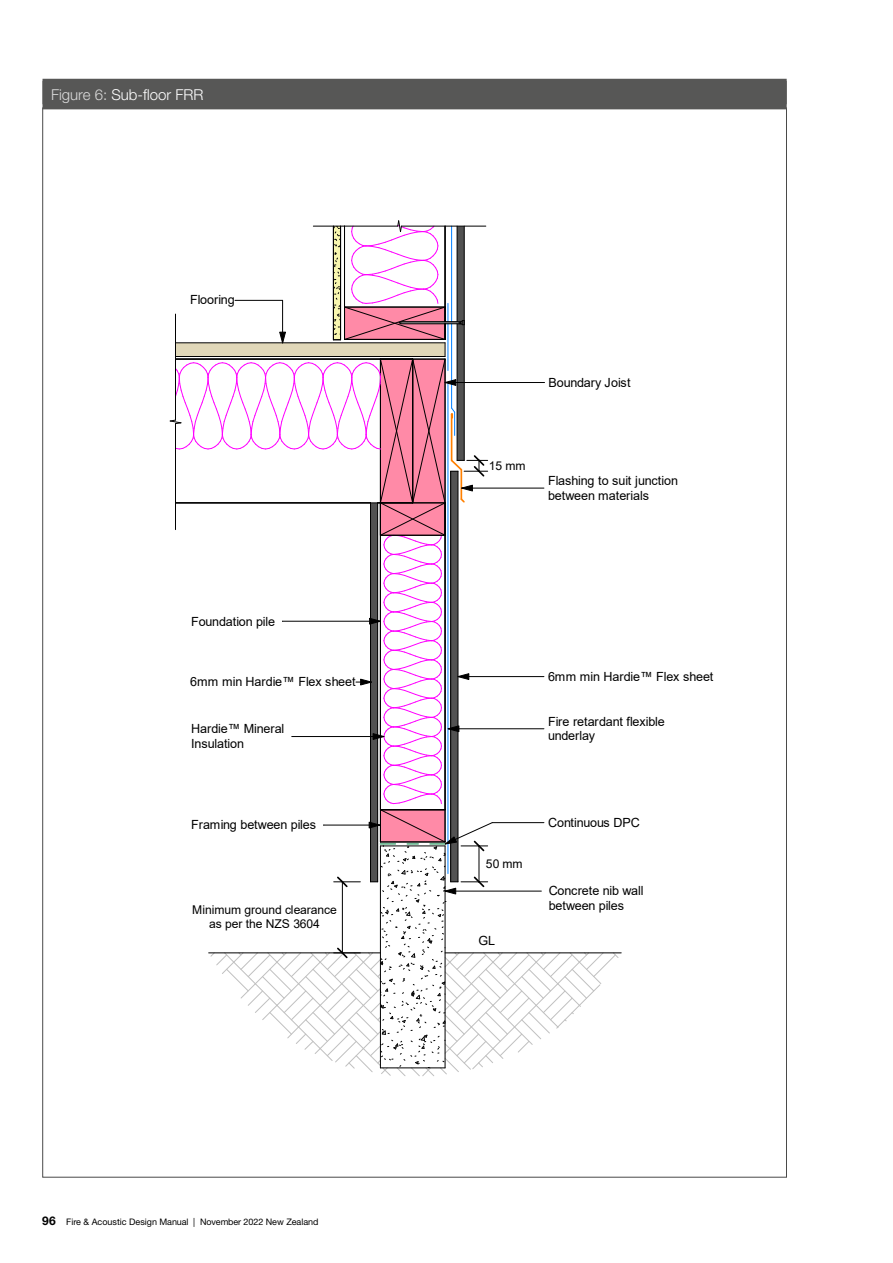
<style>
.page{position:relative;width:893px;height:1263px;background:#fff}
.page>*{position:absolute;margin:0;border:0;box-sizing:border-box;transform-origin:0 0}
.t1{font:300 15px "Helvetica Neue LT Pro";color:#fff}
.t2{font:12.6px/14.2px "Arial";letter-spacing:-.01em;color:#000}
.t3{font:12.15px/13.4px "Arial";letter-spacing:-.005em;color:#000;text-align:center}
.t4{font:9px "Helvetica Neue LTW1 G";color:#000}
.s1{font-family:"Helvetica Neue LTW1 G";color:#dadada}
.s2{font-weight:700;font-size:12px}
</style>
<div class="page">
<div style="left:43px;top:79px;width:744px;height:25px;background:#575756"></div>
<div style="left:43px;top:81px;width:744px;height:28px;background:#575756"></div>
<hr style="left:445px;top:952px;width:176px;height:1px;background:#000">
<svg style="left:170px;top:220px;width:449px;height:856px"></svg>
<p class="t1" style="left:51px;top:85px;width:154px"><span class="s1">Figure 6:</span> Sub-floor FRR</p>
<p class="t2" style="left:190px;top:293px;width:46px">Flooring</p>
<p class="t2" style="left:191px;top:614px;width:85px">Foundation pile</p>
<p class="t2" style="left:190px;top:674px;width:167px">6mm min Hardie™ Flex sheet</p>
<p class="t2" style="left:191px;top:722px;width:95px">Hardie™ Mineral<br>Insulation</p>
<p class="t2" style="left:191px;top:818px;width:126px">Framing between piles</p>
<p class="t3" style="left:192px;top:903px;width:146px">Minimum ground clearance as per the NZS 3604</p>
<p class="t4" style="left:42px;top:1216px;width:278px"><span class="s2">96</span> Fire &amp; Acoustic Design Manual | November 2022 New Zealand</p>
<p class="t2" style="left:548px;top:375px;width:83px">Boundary Joist</p>
<p class="t3" style="left:489px;top:459px;width:38px">15 mm</p>
<p class="t2" style="left:548px;top:474px;width:131px">Flashing to suit junction between materials</p>
<p class="t2" style="left:548px;top:669px;width:167px">6mm min Hardie™ Flex sheet</p>
<p class="t2" style="left:548px;top:714px;width:118px">Fire retardant flexible underlay</p>
<p class="t3" style="left:486px;top:857px;width:38px">50 mm</p>
<p class="t2" style="left:478px;top:934px;width:18px">GL</p>
<p class="t2" style="left:548px;top:815px;width:93px">Continuous DPC</p>
<p class="t2" style="left:549px;top:884px;width:96px">Concrete nib wall between piles</p>
</div>
